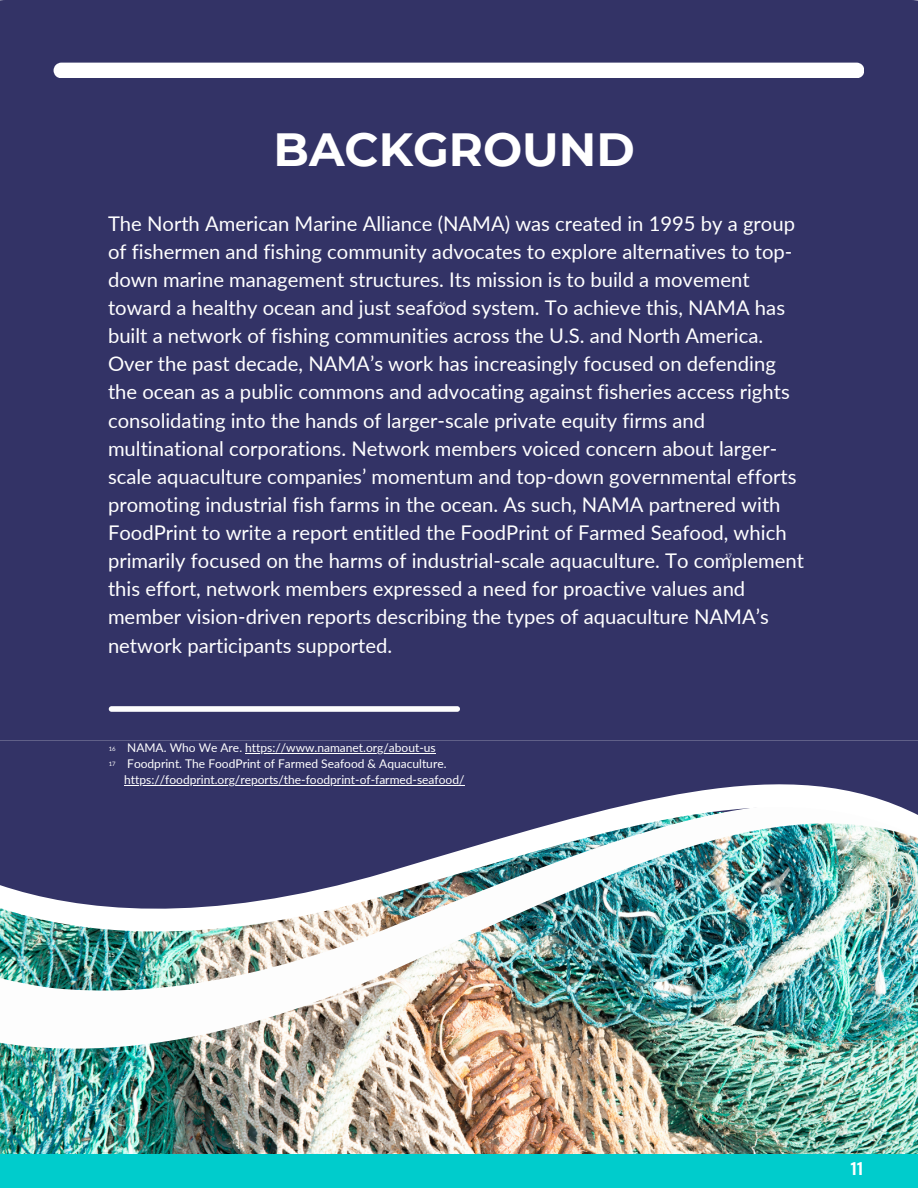
<style>
.page{position:relative;width:918px;height:1188px;background:#fff}
.page>*{position:absolute;margin:0;border:0;box-sizing:border-box;transform-origin:0 0}
.t1{font:700 46.5px "Montserrat";color:#fff}
.t2{font:20.25px/28.2px "Lato";color:#fff}
.t3{font:700 18.3px "DM Sans";color:#fff}
.t4{font:12px "Lato";color:#fff}
.t5{font:6px "Lato";color:#fff}
</style>
<div class="page">
<div style="left:0;top:1147px;width:918px;height:41px;background:#0cc"></div>
<div style="left:0;top:0;width:918px;height:741px;background:#336"></div>
<svg style="left:54px;top:63px;width:810px;height:15px"></svg>
<img style="left:0;top:1048px;width:918px;height:105px">
<svg style="left:109px;top:706px;width:351px;height:6px"></svg>
<img style="left:0;top:949px;width:918px;height:99px">
<img style="left:0;top:927px;width:918px;height:22px">
<img style="left:0;top:741px;width:918px;height:186px">
<hr style="left:245px;top:753px;width:191px;height:1px;background:#fff">
<hr style="left:124px;top:785px;width:341px;height:1px;background:#fff">
<p class="t1" style="left:273px;top:121px;width:363px">BACKGROUND</p>
<p class="t2" style="left:108px;top:209px;width:698px">The North American Marine Alliance (NAMA) was created in 1995 by a group of fishermen and fishing community advocates to explore alternatives to top&shy;down marine management structures. Its mission is to build a movement toward a healthy ocean and just seafood system. To achieve this, NAMA has built a network of fishing communities across the U.S. and North America.<br>Over the past decade, NAMA’s work has increasingly focused on defending the ocean as a public commons and advocating against fisheries access rights consolidating into the hands of larger-scale private equity firms and multinational corporations. Network members voiced concern about larger&shy;scale aquaculture companies’ momentum and top-down governmental efforts promoting industrial fish farms in the ocean. As such, NAMA partnered with FoodPrint to write a report entitled the FoodPrint of Farmed Seafood, which primarily focused on the harms of industrial-scale aquaculture. To complement this effort, network members expressed a need for proactive values and member vision-driven reports describing the types of aquaculture NAMA’s network participants supported.</p>
<p class="t5" style="left:439px;top:300px;width:8px">16</p>
<p class="t5" style="left:725px;top:552px;width:8px">17</p>
<p class="t5" style="left:109px;top:745px;width:8px">16</p>
<p class="t5" style="left:109px;top:760px;width:8px">17</p>
<p class="t4" style="left:127px;top:740px;width:310px">NAMA. Who We Are. https://www.namanet.org/about-us</p>
<p class="t4" style="left:127px;top:756px;width:321px">Foodprint. The FoodPrint of Farmed Seafood &amp; Aquaculture.</p>
<p class="t4" style="left:124px;top:772px;width:342px">https://foodprint.org/reports/the-foodprint-of-farmed-seafood/</p>
<p class="t5" style="left:108px;top:951px;width:8px">15</p>
<p class="t3" style="left:851px;top:1157px;width:14px">11</p>
</div>
